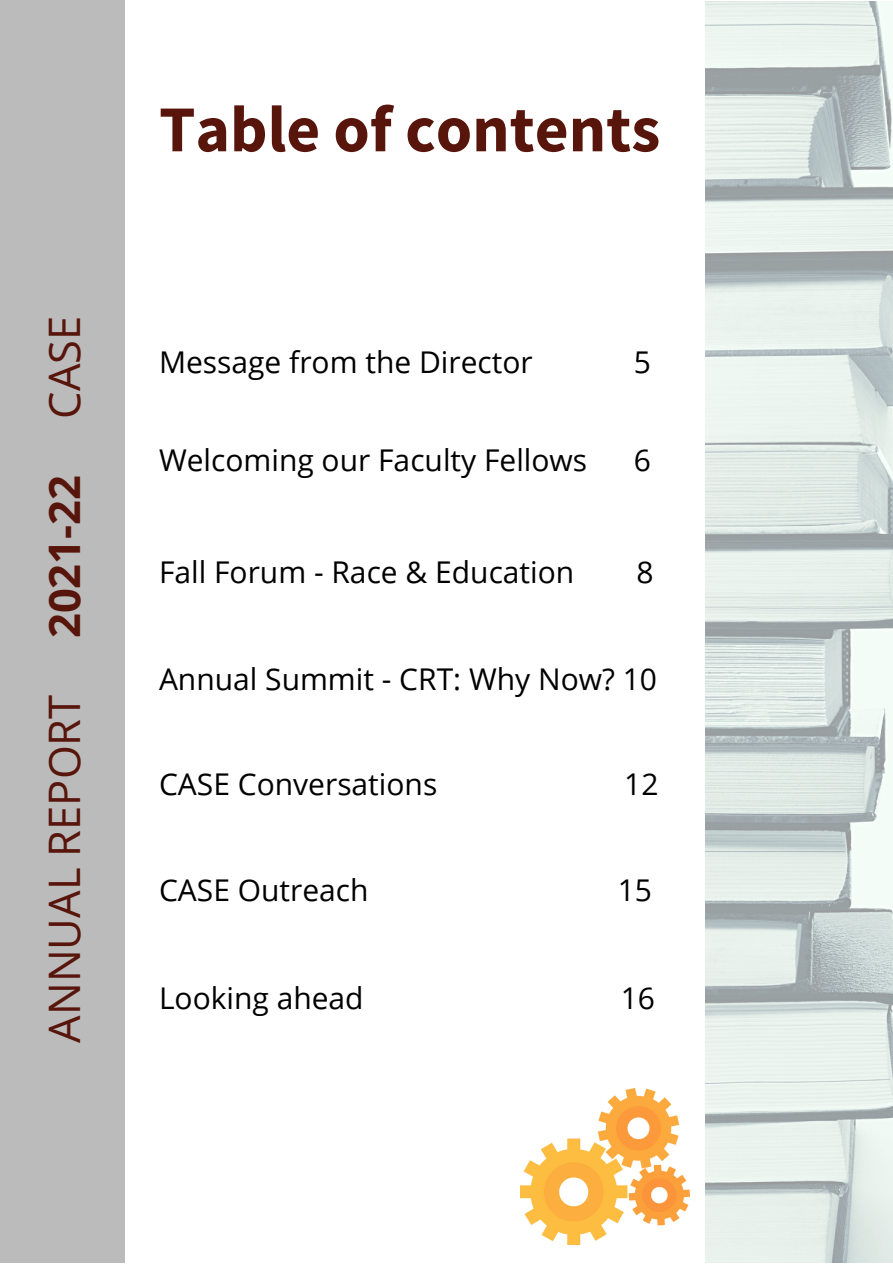
<style>
.page{position:relative;width:893px;height:1264px;background:#fff}
.page>*{position:absolute;margin:0;border:0;box-sizing:border-box;transform-origin:0 0}
.t1{font:700 65.55px "Source Sans Pro";color:#57150b}
.t2{font:43.5px "Open Sans";color:#57150b}
.t3{font:700 43.5px "Open Sans";color:#57150b}
.t4{font:30px "Open Sans";color:#000}
</style>
<div class="page">
<div style="left:0;top:0;width:124px;height:1262px;background:#bbb"></div>
<img style="left:705px;top:1px;width:187px;height:1261px">
<img style="left:520px;top:1088px;width:169px;height:156px">
<h2 class="t2" style="left:34px;top:419px;width:104px;rotate:-90deg">CASE</h2>
<h2 class="t3" style="left:34px;top:638px;width:164px;rotate:-90deg">2021-22</h2>
<h2 class="t2" style="left:34px;top:1042px;width:349px;rotate:-90deg">ANNUAL REPORT</h2>
<h1 class="t1" style="left:159px;top:87px;width:502px">Table of contents</h1>
<p class="t4" style="left:159px;top:341px;width:375px">Message from the Director</p>
<p class="t4" style="left:634px;top:341px;width:19px">5</p>
<p class="t4" style="left:159px;top:439px;width:429px">Welcoming our Faculty Fellows</p>
<p class="t4" style="left:634px;top:439px;width:19px">6</p>
<p class="t4" style="left:159px;top:550px;width:417px">Fall Forum - Race &amp; Education</p>
<p class="t4" style="left:636px;top:550px;width:19px">8</p>
<p class="t4" style="left:159px;top:658px;width:499px">Annual Summit - CRT: Why Now? 10</p>
<p class="t4" style="left:159px;top:762px;width:280px">CASE Conversations</p>
<p class="t4" style="left:624px;top:762px;width:36px">12</p>
<p class="t4" style="left:159px;top:869px;width:211px">CASE Outreach</p>
<p class="t4" style="left:617px;top:869px;width:36px">15</p>
<p class="t4" style="left:159px;top:977px;width:206px">Looking ahead</p>
<p class="t4" style="left:620px;top:977px;width:36px">16</p>
</div>
